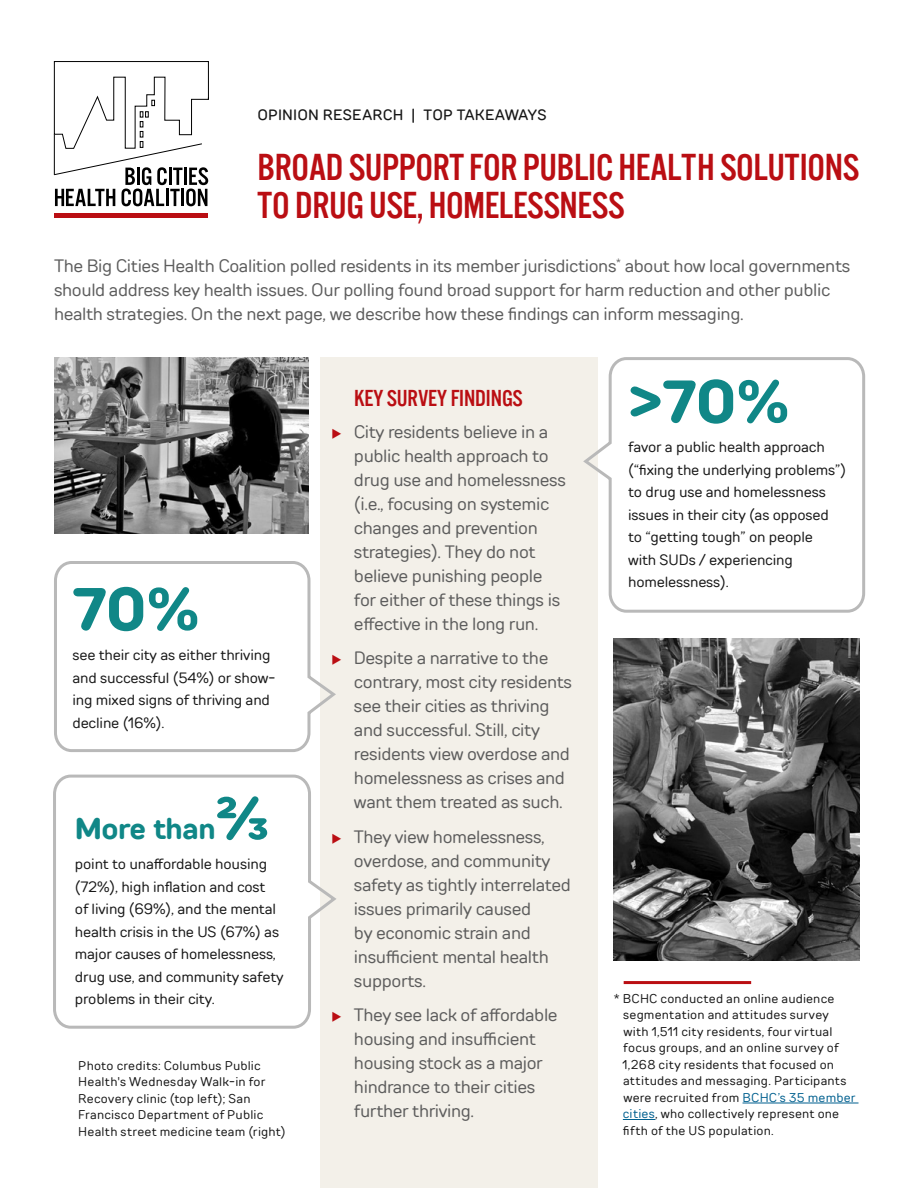
<style>
.page{position:relative;width:918px;height:1188px;background:#fff}
.page>*{position:absolute;margin:0;border:0;box-sizing:border-box;transform-origin:0 0}
.t1{font:700 60px "TT Rounds Neue";color:#108787}
.t2{font:39px/37.5px "U.S.101";letter-spacing:-.01em;color:#ba0e13}
.t3{font:700 30px "TT Rounds Neue";letter-spacing:-.02em;color:#108787}
.t4{font:24px "U.S.101";letter-spacing:-.01em;color:#ba0e13}
.t5{font:18px/24px "TT Rounds Neue";letter-spacing:-.02em;color:#5d5d5d}
.t6{font:15px/22.5px "TT Rounds Neue";letter-spacing:-.01em;color:#171717}
.t7{font:500 15px "TT Rounds Neue";letter-spacing:.015em;color:#171717}
.t8{font:12.75px/16.5px "TT Rounds Neue";letter-spacing:.015em;color:#171717}
.s1{font-size:60px}
.s2{color:#ba0e13}
.s3{color:#00608f}
</style>
<div class="page">
<div style="left:320px;top:357px;width:278px;height:831px;background:#f3f0e9"></div>
<div style="left:54px;top:213px;width:154px;height:5px;background:#ba0e13"></div>
<svg style="left:53px;top:61px;width:156px;height:145px"></svg>
<hr style="left:54px;top:134px;width:1px;height:41px;background:#000">
<hr style="left:743px;top:1103px;width:116px;height:1px;background:#00608f">
<hr style="left:623px;top:1119px;width:32px;height:1px;background:#00608f">
<hr style="left:624px;top:981px;width:127px;height:3px;background:#ba0e13">
<svg style="left:583px;top:357px;width:283px;height:256px"></svg>
<svg style="left:54px;top:561px;width:282px;height:191px"></svg>
<svg style="left:53px;top:774px;width:283px;height:255px"></svg>
<img style="left:614px;top:639px;width:245px;height:321px">
<img style="left:54px;top:357px;width:255px;height:176px">
<p class="t7" style="left:257px;top:105px;width:291px">OPINION RESEARCH | TOP TAKEAWAYS</p>
<h2 class="t2" style="left:257px;top:148px;width:603px">BROAD SUPPORT FOR PUBLIC HEALTH SOLUTIONS<br>TO DRUG USE, HOMELESSNESS</h2>
<p class="t5" style="left:54px;top:253px;width:798px">The Big Cities Health Coalition polled residents in its member jurisdictions<sup>*</sup> about how local governments should address key health issues. Our polling found broad support for harm reduction and other public health strategies. On the next page, we describe how these findings can inform messaging.</p>
<h1 class="t1" style="left:72px;top:569px;width:129px">70%</h1>
<p class="t6" style="left:72px;top:643px;width:204px">see their city as either thriving and successful (54%) or show&shy;ing mixed signs of thriving and decline (16%).</p>
<h3 class="t3" style="left:75px;top:809px;width:196px">More than<span class="s1">2⁄3</span></h3>
<p class="t6" style="left:75px;top:853px;width:210px">point to unaffordable housing (72%), high inflation and cost<br>of living (69%), and the mental health crisis in the US (67%) as major causes of homelessness, drug use, and community safety problems in their city.</p>
<p class="t8" style="left:78px;top:1057px;width:209px">Photo credits: Columbus Public<br>Health's Wednesday Walk-in for<br>Recovery clinic (top left); San<br>Francisco Department of Public<br>Health street medicine team (right)</p>
<h3 class="t4" style="left:354px;top:386px;width:170px">KEY SURVEY FINDINGS</h3>
<p class="t5" style="left:354px;top:419px;width:214px;text-indent:-22px"><span class="s2">◆</span> City residents believe in a public health approach to drug use and homelessness (i.e., focusing on systemic changes and prevention strategies). They do not believe punishing people for either of these things is effective in the long run.</p>
<p class="t5" style="left:354px;top:646px;width:220px;text-indent:-22px"><span class="s2">◆</span> Despite a narrative to the contrary, most city residents see their cities as thriving and successful. Still, city residents view overdose and homelessness as crises and want them treated as such.</p>
<p class="t5" style="left:354px;top:824px;width:218px;text-indent:-22px"><span class="s2">◆</span> They view homelessness, overdose, and community safety as tightly interrelated issues primarily caused<br>by economic strain and insufficient mental health supports.</p>
<p class="t5" style="left:354px;top:1003px;width:205px;text-indent:-22px"><span class="s2">◆</span> They see lack of affordable housing and insufficient housing stock as a major hindrance to their cities further thriving.</p>
<h1 class="t1" style="left:628px;top:362px;width:163px">&gt;70%</h1>
<p class="t6" style="left:628px;top:436px;width:219px">favor a public health approach (“fixing the underlying problems”) to drug use and homelessness issues in their city (as opposed to “getting tough” on people<br>with SUDs / experiencing homelessness).</p>
<p class="t8" style="left:623px;top:990px;width:234px;text-indent:-9px">* BCHC conducted an online audience segmentation and attitudes survey with 1,511 city residents, four virtual focus groups, and an online survey of 1,268 city residents that focused on attitudes and messaging. Participants were recruited from <span class="s3">BCHC’s 35 member cities</span>, who collectively represent one fifth of the US population.</p>
</div>
